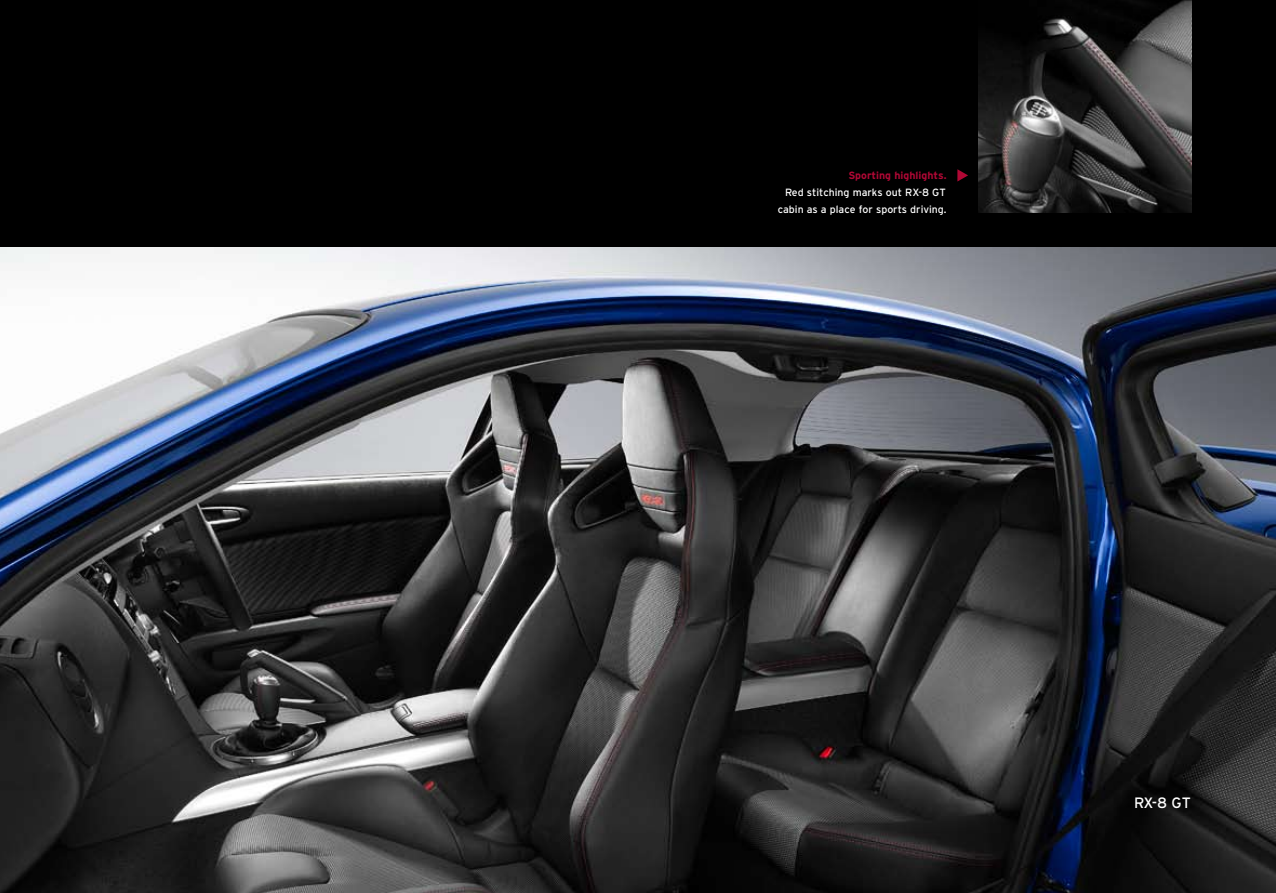
<style>
.page{position:relative;width:1276px;height:893px;background:#fff}
.page>*{position:absolute;margin:0;border:0;box-sizing:border-box;transform-origin:0 0}
.t1{font:15px "Interstate";color:#fff}
.t2{font:10.5px/17px "Interstate";color:#fff;text-align:right}
.t3{font:700 10.5px "Interstate";color:#b00835}
</style>
<div class="page">
<img style="left:0;top:247px;width:1276px;height:646px">
<div style="left:0;top:0;width:1276px;height:247px;background:#000"></div>
<svg style="left:957px;top:169px;width:11px;height:13px"></svg>
<img style="left:979px;top:0;width:212px;height:213px">
<p class="t3" style="left:848px;top:169px;width:100px">Sporting highlights.</p>
<p class="t2" style="left:777px;top:184px;width:170px">Red stitching marks out RX-8 GT cabin as a place for sports driving.</p>
<h1 class="t1" style="left:1134px;top:794px;width:58px">RX-8 GT</h1>
</div>
